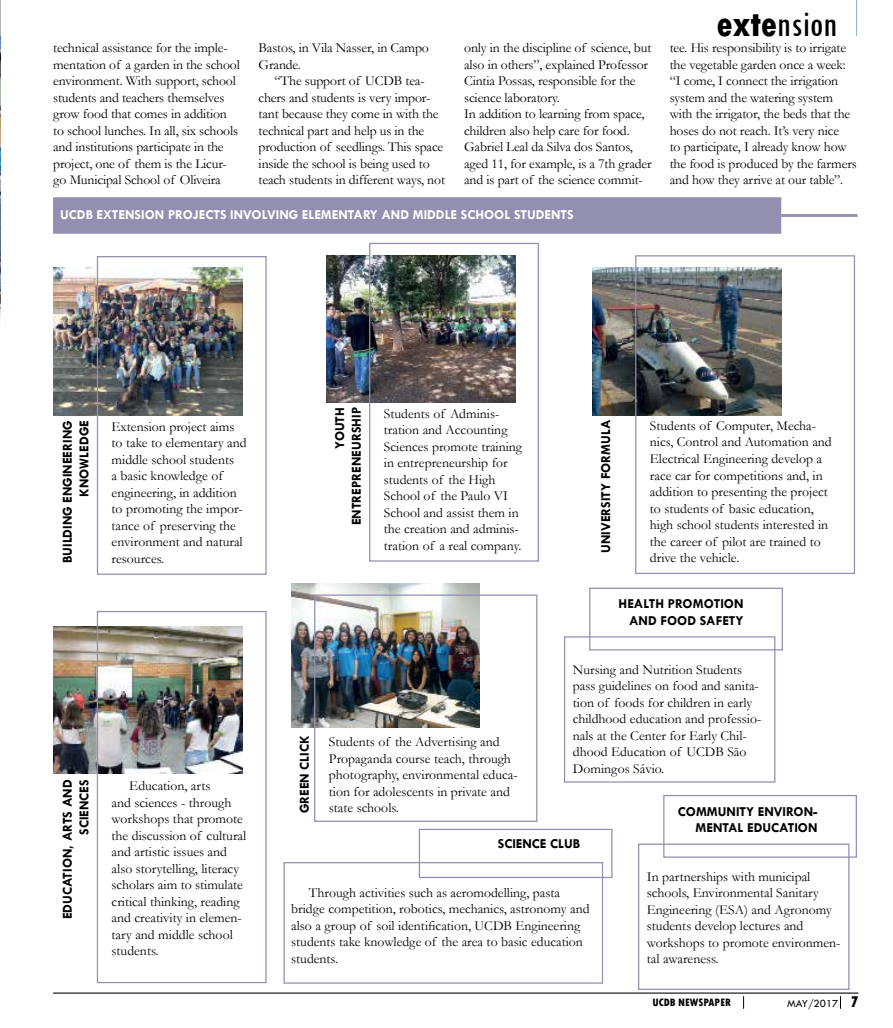
<style>
.page{position:relative;width:893px;height:1028px;background:#fff}
.page>*{position:absolute;margin:0;border:0;box-sizing:border-box;transform-origin:0 0}
.t1{font:condensed 37.5px "Tw Cen";color:#000}
.t2{font:13.75px/16.5px "Garamond";color:#000}
.t3{font:700 13.75px/16.5px "Tw Cen";color:#000;text-align:right}
.t4{font:700 13.75px "Tw Cen";color:#fff}
.t5{font:800 condensed 11.25px "Tw Cen";color:#000}
.t6{font:11.25px "Tw Cen";color:#000}
.s1{font-weight:800}
.s2{font-weight:800;font-stretch:condensed;font-size:16.25px}
</style>
<div class="page">
<img style="left:53px;top:626px;width:189px;height:148px">
<img style="left:593px;top:267px;width:188px;height:148px">
<img style="left:327px;top:255px;width:188px;height:147px">
<img style="left:0;top:0;width:1px;height:113px">
<hr style="left:857px;top:0;width:1px;height:35px;background:#92b3d8">
<img style="left:54px;top:268px;width:188px;height:147px">
<img style="left:291px;top:583px;width:189px;height:144px">
<div style="left:97px;top:256px;width:170px;height:319px;border:1px solid #928fb1"></div>
<div style="left:53px;top:197px;width:728px;height:37px;background:#928fb1;border:1px solid #928fb1"></div>
<div style="left:97px;top:611px;width:170px;height:372px;border:1px solid #928fb1"></div>
<div style="left:314px;top:594px;width:223px;height:228px;border:1px solid #928fb1"></div>
<div style="left:564px;top:636px;width:211px;height:146px;border:1px solid #928fb1"></div>
<div style="left:638px;top:843px;width:211px;height:146px;border:1px solid #928fb1"></div>
<div style="left:283px;top:862px;width:320px;height:121px;border:1px solid #928fb1"></div>
<div style="left:589px;top:587px;width:194px;height:63px;border:1px solid #928fb1"></div>
<div style="left:663px;top:795px;width:194px;height:62px;border:1px solid #928fb1"></div>
<div style="left:419px;top:828px;width:193px;height:50px;border:1px solid #928fb1"></div>
<div style="left:369px;top:243px;width:170px;height:318px;border:1px solid #928fb1"></div>
<div style="left:635px;top:255px;width:220px;height:319px;border:1px solid #928fb1"></div>
<div style="left:781px;top:214px;width:76px;height:3px;background:#928fb1;border:1px solid #928fb1"></div>
<svg style="left:0;top:113px;width:1px;height:205px"></svg>
<svg style="left:743px;top:996px;width:1px;height:12px"></svg>
<svg style="left:840px;top:996px;width:1px;height:12px"></svg>
<hr style="left:53px;top:992px;width:805px;height:1px;background:#000">
<p class="t2" style="left:53px;top:39px;width:188px">technical assistance for the imple&shy;mentation of a garden in the school environment. With support, school students and teachers themselves grow food that comes in addition to school lunches. In all, six schools and institutions participate in the project, one of them is the Licur&shy;go Municipal School of Oliveira</p>
<p class="t2" style="left:259px;top:39px;width:172px">Bastos, in Vila Nasser, in Campo<br>Grande.</p>
<p class="t2" style="left:259px;top:72px;width:188px;text-indent:16px">“The support of UCDB tea&shy;chers and students is very impor&shy;tant because they come in with the technical part and help us in the production of seedlings. This space inside the school is being used to teach students in different ways, not</p>
<h1 class="t1" style="left:717px;top:1px;width:122px"><span class="s1">exte</span>nsion</h1>
<p class="t2" style="left:464px;top:39px;width:189px">only in the discipline of science, but also in others”, explained Professor Cintia Possas, responsible for the science laboratory.<br>In addition to learning from space, children also help care for food.<br>Gabriel Leal da Silva dos Santos, aged 11, for example, is a 7th grader and is part of the science commit-</p>
<p class="t2" style="left:670px;top:39px;width:189px">tee. His responsibility is to irrigate the vegetable garden once a week: “I come, I connect the irrigation system and the watering system with the irrigator, the beds that the hoses do not reach. It’s very nice<br>to participate, I already know how the food is produced by the farmers and how they arrive at our table”.</p>
<p class="t4" style="left:60px;top:206px;width:515px">UCDB EXTENSION PROJECTS INVOLVING ELEMENTARY AND MIDDLE SCHOOL STUDENTS</p>
<p class="t3" style="left:59px;top:563px;width:144px;rotate:-90deg">BUILDING ENGINEERING<br>KNOWLEDGE</p>
<p class="t2" style="left:112px;top:418px;width:137px">Extension project aims to take to elementary and middle school students<br>a basic knowledge of engineering, in addition to promoting the impor&shy;tance of preserving the environment and natural resources.</p>
<p class="t3" style="left:331px;top:525px;width:120px;rotate:-90deg">YOUTH<br>ENTREPRENEURSHIP</p>
<p class="t2" style="left:384px;top:404px;width:140px">Students of Adminis&shy;tration and Accounting<br>Sciences promote training in entrepreneurship for students of the High<br>School of the Paulo VI<br>School and assist them in the creation and adminis&shy;tration of a real company.</p>
<p class="t3" style="left:597px;top:553px;width:135px;rotate:-90deg">UNIVERSITY FORMULA</p>
<p class="t2" style="left:650px;top:417px;width:183px">Students of Computer, Mecha&shy;nics, Control and Automation and<br>Electrical Engineering develop a race car for competitions and, in addition to presenting the project to students of basic education, high school students interested in the career of pilot are trained to drive the vehicle.</p>
<p class="t3" style="left:619px;top:595px;width:126px">HEALTH PROMOTION<br>AND FOOD SAFETY</p>
<p class="t3" style="left:59px;top:919px;width:141px;rotate:-90deg">EDUCATION, ARTS AND<br>SCIENCES</p>
<p class="t2" style="left:112px;top:777px;width:136px;text-indent:18px">Education, arts<br>and sciences - through workshops that promote the discussion of cultural and artistic issues and also storytelling, literacy scholars aim to stimulate critical thinking, reading and creativity in elemen&shy;tary and middle school students.</p>
<p class="t3" style="left:296px;top:813px;width:79px;rotate:-90deg">GREEN CLICK</p>
<p class="t2" style="left:329px;top:733px;width:190px">Students of the Advertising and<br>Propaganda course teach, through photography, environmental educa&shy;tion for adolescents in private and state schools.</p>
<p class="t2" style="left:573px;top:660px;width:190px">Nursing and Nutrition Students pass guidelines on food and sanita&shy;tion of foods for children in early childhood education and professio&shy;nals at the Center for Early Chil&shy;dhood Education of UCDB São<br>Domingos Sávio.</p>
<p class="t3" style="left:678px;top:802px;width:141px">COMMUNITY ENVIRON-<br>MENTAL EDUCATION</p>
<p class="t3" style="left:498px;top:835px;width:84px">SCIENCE CLUB</p>
<p class="t2" style="left:291px;top:883px;width:300px;text-indent:18px">Through activities such as aeromodelling, pasta bridge competition, robotics, mechanics, astronomy and also a group of soil identification, UCDB Engineering students take knowledge of the area to basic education students.</p>
<p class="t2" style="left:647px;top:868px;width:195px">In partnerships with municipal schools, Environmental Sanitary<br>Engineering (ESA) and Agronomy students develop lectures and workshops to promote environmen&shy;tal awareness.</p>
<p class="t5" style="left:653px;top:995px;width:80px">UCDB NEWSPAPER</p>
<p class="t6" style="left:787px;top:996px;width:73px">MAY/2017 <span class="s2">7</span></p>
</div>
